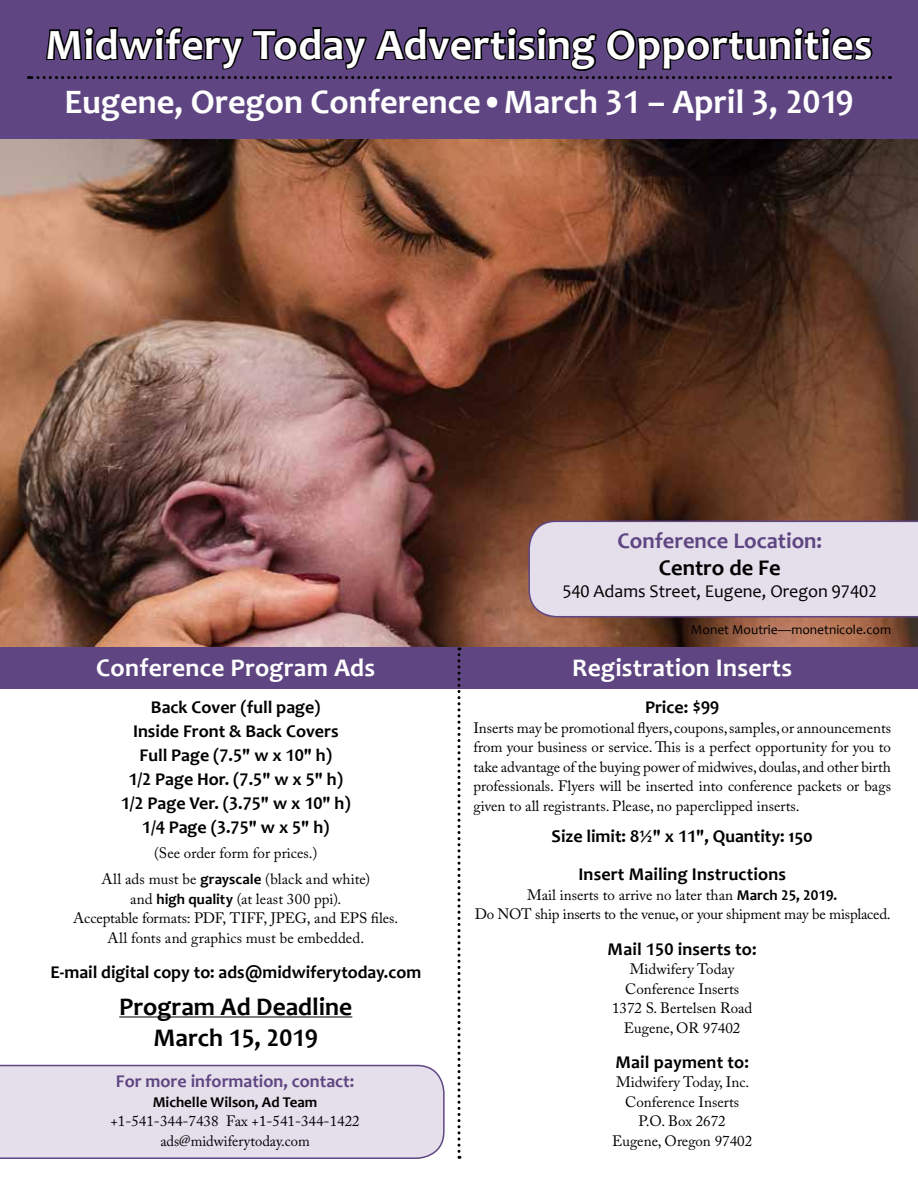
<style>
.page{position:relative;width:918px;height:1188px;background:#fff}
.page>*{position:absolute;margin:0;border:0;box-sizing:border-box;transform-origin:0 0}
.t1{font:700 43.5px "Candara";letter-spacing:.01em;color:#fff}
.t2{font:700 34.5px "Candara";color:#fff}
.t3{font:700 25.5px "Candara";letter-spacing:.01em;color:#fff}
.t4{font:700 25.5px/30.6px "Candara";color:#000;text-align:center}
.t5{font:700 22.5px "Candara";color:#5f4682}
.t6{font:700 22.5px "Candara";color:#000}
.t7{font:700 18px/24px "Candara";color:#000;text-align:center}
.t8{font:18px "Candara";color:#000}
.t9{font:700 18px "Candara";color:#5f4682}
.t10{font:15px/19.5px "Adobe Caslon Pro";color:#000;text-align:center}
.t11{font:700 15px "Candara";color:#000}
.t12{font:13.5px "Candara";color:#000}
.s1{font-family:"Candara";font-weight:700}
</style>
<div class="page">
<img style="left:0;top:138px;width:918px;height:509px">
<div style="left:0;top:0;width:918px;height:138px;background:#5f4682"></div>
<hr style="left:119px;top:1017px;width:233px;height:1px;background:#000">
<svg style="left:28px;top:26px;width:855px;height:53px"></svg>
<div style="left:0;top:647px;width:918px;height:42px;background:#5f4682"></div>
<div style="left:528px;top:520px;width:390px;height:98px;background:#e5dfec"></div>
<svg style="left:458px;top:647px;width:2px;height:512px"></svg>
<div style="left:0;top:1064px;width:445px;height:95px;background:#e5dfec"></div>
<h1 class="t1" style="left:46px;top:17px;width:828px">Midwifery Today Advertising Opportunities</h1>
<h2 class="t2" style="left:64px;top:80px;width:791px">Eugene, Oregon Conference•March 31 – April 3, 2019</h2>
<h3 class="t5" style="left:617px;top:527px;width:206px">Conference Location:</h3>
<h3 class="t6" style="left:659px;top:554px;width:123px">Centro de Fe</h3>
<p class="t8" style="left:562px;top:580px;width:316px">540 Adams Street, Eugene, Oregon 97402</p>
<p class="t12" style="left:691px;top:621px;width:202px">Monet Moutrie—monetnicole.com</p>
<h3 class="t3" style="left:96px;top:652px;width:280px">Conference Program Ads</h3>
<h3 class="t3" style="left:572px;top:652px;width:221px">Registration Inserts</h3>
<p class="t7" style="left:121px;top:695px;width:232px">Back Cover (full page)<br>Inside Front &amp; Back Covers<br>Full Page (7.5" w x 10" h)<br>1/2 Page Hor. (7.5" w x 5" h)<br>1/2 Page Ver. (3.75" w x 10" h)<br>1/4 Page (3.75" w x 5" h)</p>
<p class="t10" style="left:101px;top:840px;width:270px;line-height:26.2px">(See order form for prices.)<br>All ads must be <span class="s1">grayscale</span> (black and white)</p>
<p class="t10" style="left:73px;top:889px;width:327px">and <span class="s1">high quality</span> (at least 300 ppi).<br>Acceptable formats: PDF, TIFF, JPEG, and EPS files.<br>All fonts and graphics must be embedded.</p>
<p class="t7" style="left:50px;top:960px;width:372px">E-mail digital copy to: ads@midwiferytoday.com</p>
<h3 class="t4" style="left:119px;top:991px;width:235px">Program Ad Deadline<br>March 15, 2019</h3>
<p class="t9" style="left:116px;top:1070px;width:240px">For more information, contact:</p>
<p class="t11" style="left:153px;top:1092px;width:166px">Michelle Wilson, Ad Team</p>
<p class="t10" style="left:110px;top:1111px;width:251px">+1-541-344-7438 Fax +1-541-344-1422 ads@midwiferytoday.com</p>
<p class="t7" style="left:645px;top:695px;width:76px">Price: $99</p>
<p class="t10" style="left:473px;top:718px;width:419px;text-align:justify">Inserts may be promotional flyers, coupons, samples, or announcements from your business or service. This is a perfect opportunity for you to take advantage of the buying power of midwives, doulas, and other birth professionals. Flyers will be inserted into conference packets or bags given to all registrants. Please, no paperclipped inserts.</p>
<p class="t7" style="left:552px;top:824px;width:263px">Size limit: 8½" x 11", Quantity: 150</p>
<p class="t7" style="left:578px;top:862px;width:209px">Insert Mailing Instructions</p>
<p class="t10" style="left:475px;top:885px;width:418px">Mail inserts to arrive no later than <span class="s1">March 25, 2019.<br></span>Do NOT ship inserts to the venue, or your shipment may be misplaced.</p>
<p class="t7" style="left:608px;top:936px;width:151px">Mail 150 inserts to:</p>
<p class="t10" style="left:612px;top:959px;width:142px">Midwifery Today<br>Conference Inserts<br>1372 S. Bertelsen Road<br>Eugene, OR 97402</p>
<p class="t7" style="left:615px;top:1050px;width:135px">Mail payment to:</p>
<p class="t10" style="left:612px;top:1072px;width:142px">Midwifery Today, Inc.<br>Conference Inserts<br>P.O. Box 2672<br>Eugene, Oregon 97402</p>
</div>
